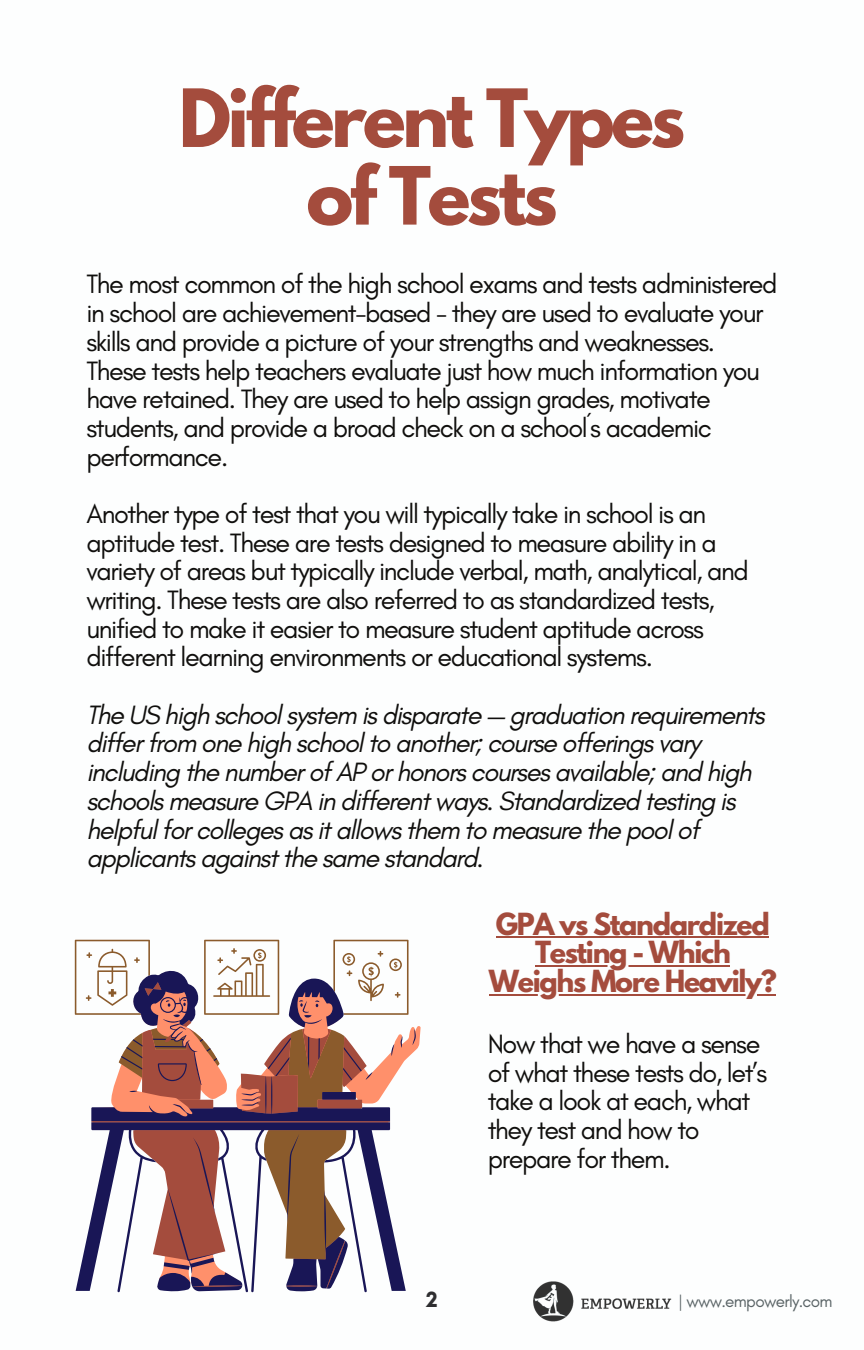
<style>
.page{position:relative;width:864px;height:1350px;background:#fff}
.page>*{position:absolute;margin:0;border:0;box-sizing:border-box;transform-origin:0 0}
.t1{font:700 71.1px/77.6px "League Spartan";letter-spacing:-.05em;color:#a44c3d;text-align:center}
.t2{font:27px/28.8px "Glacial Indifference";letter-spacing:-.05em;color:#100f0d}
.t3{font:italic 27px/28.8px "Glacial Indifference";letter-spacing:-.05em;color:#100f0d}
.t4{font:700 27px/28.8px "League Spartan";letter-spacing:-.05em;color:#a44c3d;text-align:center}
.t5{font:700 22.5px "Glacial Indifference";color:#2e2e30}
.t6{font:17.1px "Glacial Indifference";letter-spacing:-.04em;color:#313d40}
</style>
<div class="page">
<img style="left:533px;top:1281px;width:139px;height:41px">
<hr style="left:496px;top:936px;width:273px;height:2px;background:#a44c3d">
<hr style="left:535px;top:965px;width:195px;height:2px;background:#a44c3d">
<hr style="left:489px;top:994px;width:287px;height:1px;background:#a44c3d">
<svg style="left:75px;top:940px;width:334px;height:75px"></svg>
<svg style="left:76px;top:967px;width:340px;height:325px"></svg>
<h1 class="t1" style="left:179px;top:89px;width:508px">Different Types of Tests</h1>
<p class="t2" style="left:86px;top:270px;width:693px">The most common of the high school exams and tests administered in school are achievement-based - they are used to evaluate your skills and provide a picture of your strengths and weaknesses.<br>These tests help teachers evaluate just how much information you have retained. They are used to help assign grades, motivate students, and provide a broad check on a school´s academic performance.</p>
<p class="t2" style="left:86px;top:499px;width:664px">Another type of test that you will typically take in school is an aptitude test. These are tests designed to measure ability in a variety of areas but typically include verbal, math, analytical, and writing. These tests are also referred to as standardized tests, unified to make it easier to measure student aptitude across different learning environments or educational systems.</p>
<p class="t3" style="left:86px;top:700px;width:680px">The US high school system is disparate — graduation requirements differ from one high school to another; course offerings vary including the number of AP or honors courses available; and high schools measure GPA in different ways. Standardized testing is helpful for colleges as it allows them to measure the pool of applicants against the same standard.</p>
<p class="t4" style="left:489px;top:913px;width:290px">GPA vs Standardized<br>Testing - Which<br>Weighs More Heavily?</p>
<p class="t2" style="left:488px;top:1029px;width:281px">Now that we have a sense of what these tests do, let’s take a look at each, what they test and how to prepare for them.</p>
<p class="t5" style="left:426px;top:1286px;width:13px">2</p>
<p class="t6" style="left:678px;top:1291px;width:156px">| www.empowerly.com</p>
</div>
